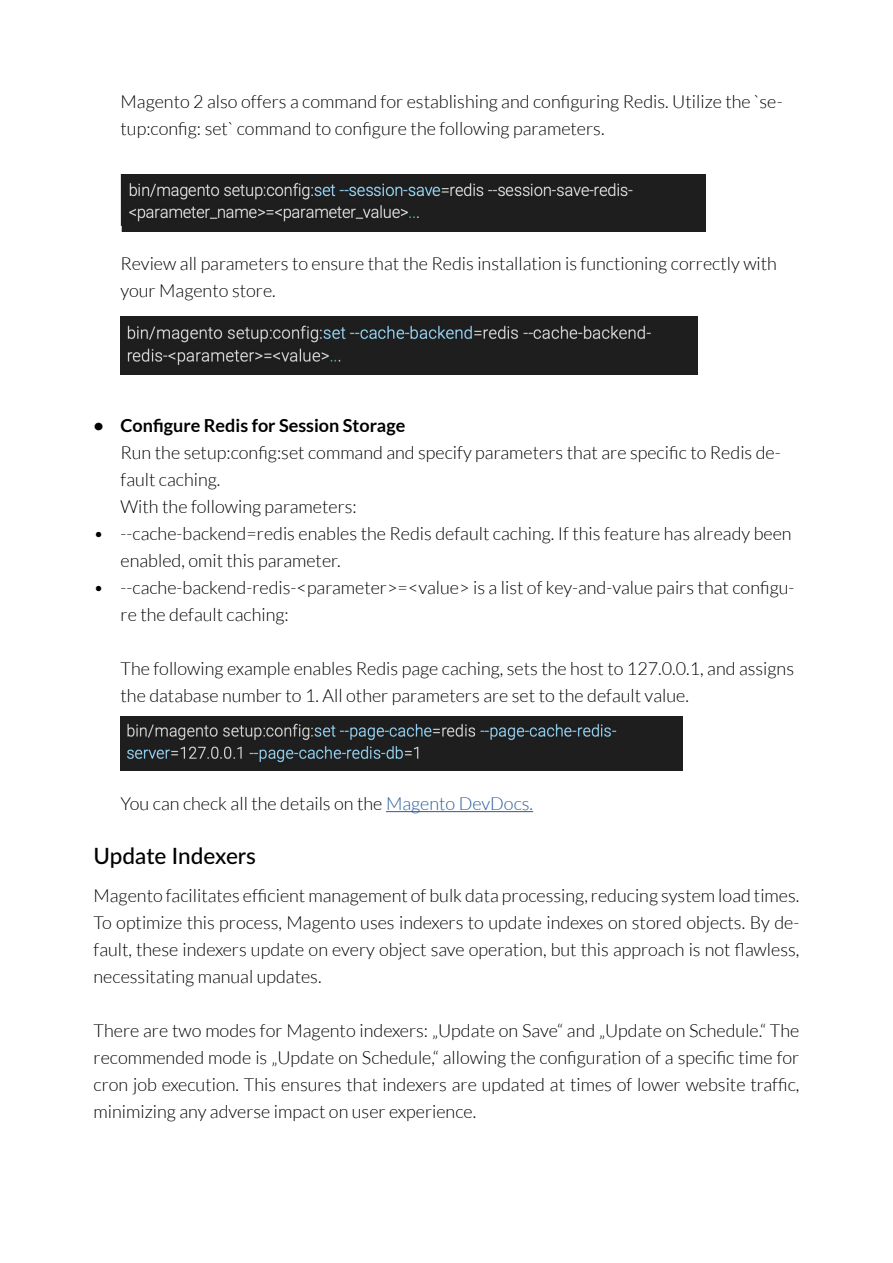
<style>
.page{position:relative;width:893px;height:1263px;background:#fff}
.page>*{position:absolute;margin:0;border:0;box-sizing:border-box;transform-origin:0 0}
.t1{font:500 22.5px "Lato";color:#000}
.t2{font:300 18px/27px "Lato";color:#000}
.t3{font:700 18px "Lato";color:#000}
.s1{color:#275b9b}
</style>
<div class="page">
<hr style="left:386px;top:811px;width:147px;height:1px;background:#275b9b">
<img style="left:120px;top:316px;width:577px;height:59px">
<img style="left:120px;top:717px;width:562px;height:54px">
<img style="left:121px;top:175px;width:585px;height:57px">
<p class="t2" style="left:121px;top:88px;width:664px">Magento 2 also offers a command for establishing and configuring Redis. Utilize the `se&shy;tup:config: set` command to configure the following parameters.</p>
<p class="t2" style="left:121px;top:250px;width:658px">Review all parameters to ensure that the Redis installation is functioning correctly with your Magento store.</p>
<p class="t3" style="left:94px;top:415px;width:313px">• Configure Redis for Session Storage</p>
<p class="t2" style="left:121px;top:439px;width:662px">Run the setup:config:set command and specify parameters that are specific to Redis de&shy;fault caching.<br>With the following parameters:</p>
<p class="t2" style="left:121px;top:520px;width:673px;text-indent:-27px">• --cache-backend=redis enables the Redis default caching. If this feature has already been enabled, omit this parameter.</p>
<p class="t2" style="left:121px;top:574px;width:675px;text-indent:-27px">• --cache-backend-redis-&lt;parameter&gt;=&lt;value&gt; is a list of key-and-value pairs that configu&shy;re the default caching:</p>
<p class="t2" style="left:121px;top:655px;width:675px">The following example enables Redis page caching, sets the host to 127.0.0.1, and assigns the database number to 1. All other parameters are set to the default value.</p>
<p class="t2" style="left:121px;top:790px;width:414px">You can check all the details on the <span class="s1">Magento DevDocs.</span></p>
<p class="t1" style="left:94px;top:840px;width:164px">Update Indexers</p>
<p class="t2" style="left:94px;top:882px;width:707px;text-align:justify">Magento facilitates efficient management of bulk data processing, reducing system load times.<br>To optimize this process, Magento uses indexers to update indexes on stored objects. By de&shy;fault, these indexers update on every object save operation, but this approach is not flawless, necessitating manual updates.</p>
<p class="t2" style="left:94px;top:1017px;width:707px;text-align:justify">There are two modes for Magento indexers: „Update on Save“ and „Update on Schedule.“ The recommended mode is „Update on Schedule,“ allowing the configuration of a specific time for cron job execution. This ensures that indexers are updated at times of lower website traffic, minimizing any adverse impact on user experience.</p>
</div>
